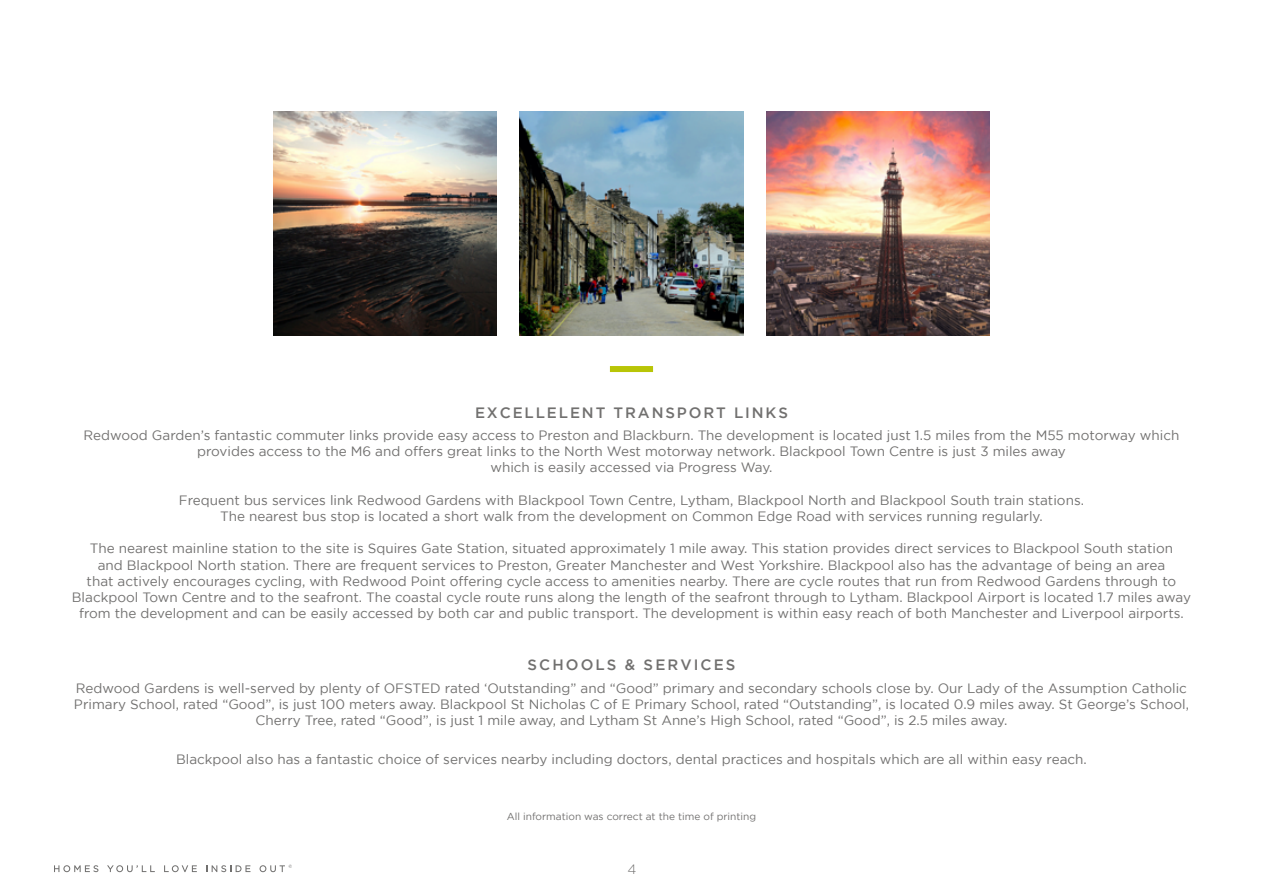
<style>
.page{position:relative;width:1263px;height:893px;background:#fff}
.page>*{position:absolute;margin:0;border:0;box-sizing:border-box;transform-origin:0 0}
.t1{font:500 15px "Gotham";letter-spacing:.125em;color:#71706f}
.t2{font:13.5px/16.2px "Gotham";color:#71706f;text-align:center}
.t3{font:300 13.5px "Gotham";color:#71706f}
.t4{font:10.2px "Gotham";color:#71706f}
</style>
<div class="page">
<svg style="left:54px;top:865px;width:44px;height:7px"></svg>
<svg style="left:107px;top:865px;width:48px;height:7px"></svg>
<svg style="left:164px;top:865px;width:33px;height:7px"></svg>
<svg style="left:206px;top:865px;width:44px;height:7px"></svg>
<svg style="left:260px;top:865px;width:32px;height:7px"></svg>
<img style="left:273px;top:112px;width:224px;height:224px">
<img style="left:519px;top:112px;width:224px;height:224px">
<img style="left:766px;top:112px;width:224px;height:224px">
<div style="left:610px;top:366px;width:43px;height:6px;background:#b8c507"></div>
<p class="t1" style="left:475px;top:404px;width:314px">EXCELLELENT TRANSPORT LINKS</p>
<p class="t2" style="left:84px;top:427px;width:1097px">Redwood Garden’s fantastic commuter links provide easy access to Preston and Blackburn. The development is located just 1.5 miles from the M55 motorway which provides access to the M6 and offers great links to the North West motorway network. Blackpool Town Centre is just 3 miles away<br>which is easily accessed via Progress Way.</p>
<p class="t2" style="left:179px;top:492px;width:907px">Frequent bus services link Redwood Gardens with Blackpool Town Centre, Lytham, Blackpool North and Blackpool South train stations.<br>The nearest bus stop is located a short walk from the development on Common Edge Road with services running regularly.</p>
<p class="t2" style="left:72px;top:540px;width:1120px">The nearest mainline station to the site is Squires Gate Station, situated approximately 1 mile away. This station provides direct services to Blackpool South station<br>and Blackpool North station. There are frequent services to Preston, Greater Manchester and West Yorkshire. Blackpool also has the advantage of being an area<br>that actively encourages cycling, with Redwood Point offering cycle access to amenities nearby. There are cycle routes that run from Redwood Gardens through to Blackpool Town Centre and to the seafront. The coastal cycle route runs along the length of the seafront through to Lytham. Blackpool Airport is located 1.7 miles away from the development and can be easily accessed by both car and public transport. The development is within easy reach of both Manchester and Liverpool airports.</p>
<p class="t1" style="left:527px;top:657px;width:209px">SCHOOLS &amp; SERVICES</p>
<p class="t2" style="left:74px;top:680px;width:1116px">Redwood Gardens is well-served by plenty of OFSTED rated ‘Outstanding” and “Good” primary and secondary schools close by. Our Lady of the Assumption Catholic<br>Primary School, rated “Good”, is just 100 meters away. Blackpool St Nicholas C of E Primary School, rated “Outstanding”, is located 0.9 miles away. St George’s School,<br>Cherry Tree, rated “Good”, is just 1 mile away, and Lytham St Anne’s High School, rated “Good”, is 2.5 miles away.</p>
<p class="t2" style="left:176px;top:751px;width:912px">Blackpool also has a fantastic choice of services nearby including doctors, dental practices and hospitals which are all within easy reach.</p>
<p class="t4" style="left:507px;top:811px;width:251px">All information was correct at the time of printing</p>
<p class="t3" style="left:627px;top:862px;width:10px">4</p>
</div>
